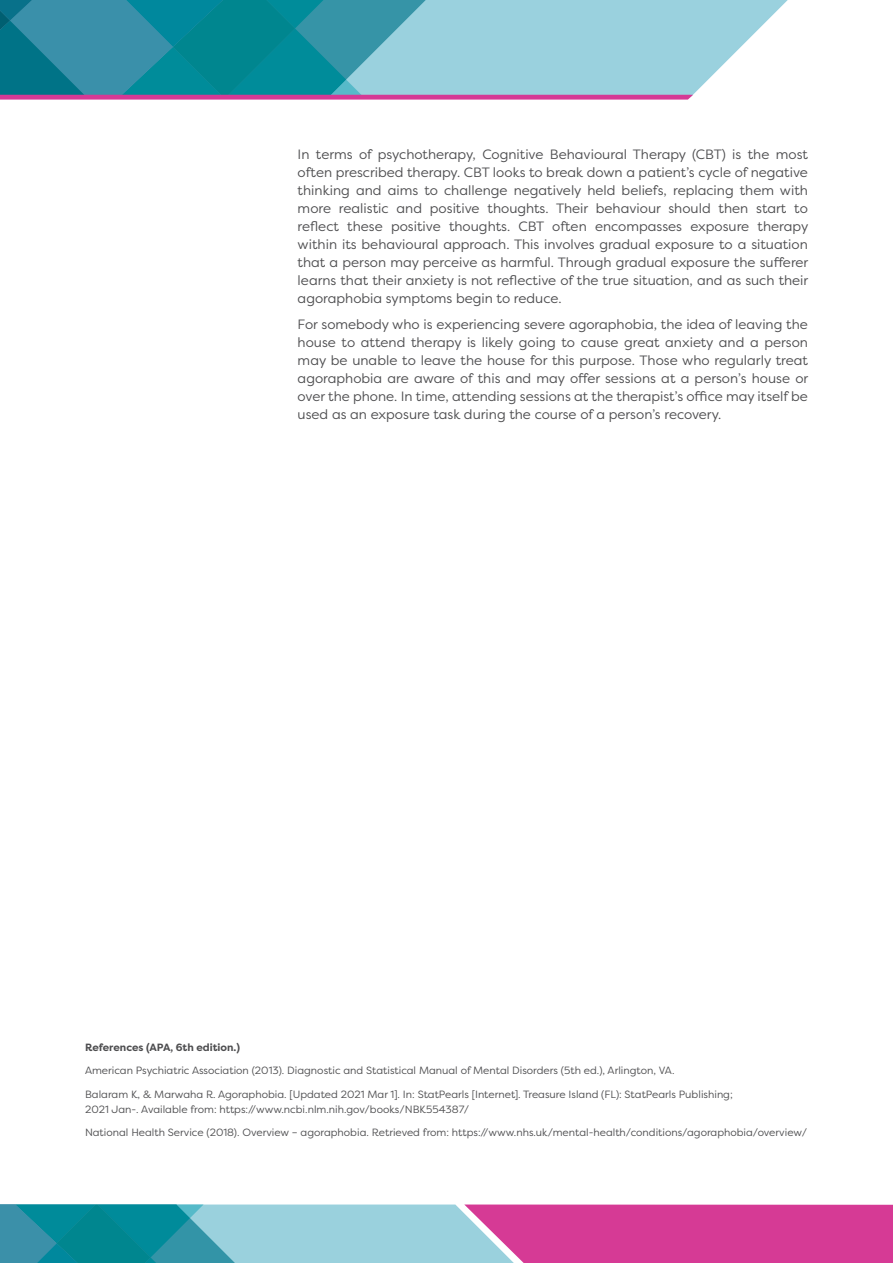
<style>
.page{position:relative;width:893px;height:1263px;background:#fff}
.page>*{position:absolute;margin:0;border:0;box-sizing:border-box;transform-origin:0 0}
.t1{font:13.5px/18px "Filson Pro";color:#4d4d4f;text-align:justify}
.t2{font:10.5px/15px "Filson Pro";color:#4d4d4f}
.t3{font:700 10.5px "Filson Pro";color:#4d4d4f}
</style>
<div class="page">
<svg style="left:0;top:1204px;width:893px;height:59px"></svg>
<svg style="left:693px;top:0;width:95px;height:95px"></svg>
<svg style="left:0;top:0;width:693px;height:100px"></svg>
<p class="t1" style="left:298px;top:145px;width:512px">In terms of psychotherapy, Cognitive Behavioural Therapy (CBT) is the most often prescribed therapy. CBT looks to break down a patient’s cycle of negative thinking and aims to challenge negatively held beliefs, replacing them with more realistic and positive thoughts. Their behaviour should then start to reflect these positive thoughts. CBT often encompasses exposure therapy within its behavioural approach. This involves gradual exposure to a situation that a person may perceive as harmful. Through gradual exposure the sufferer learns that their anxiety is not reflective of the true situation, and as such their agoraphobia symptoms begin to reduce.</p>
<p class="t1" style="left:298px;top:315px;width:512px">For somebody who is experiencing severe agoraphobia, the idea of leaving the house to attend therapy is likely going to cause great anxiety and a person may be unable to leave the house for this purpose. Those who regularly treat agoraphobia are aware of this and may offer sessions at a person’s house or over the phone. In time, attending sessions at the therapist’s office may itself be used as an exposure task during the course of a person’s recovery.</p>
<p class="t3" style="left:85px;top:1040px;width:157px">References (APA, 6th edition.)</p>
<p class="t2" style="left:85px;top:1063px;width:591px">American Psychiatric Association (2013). Diagnostic and Statistical Manual of Mental Disorders (5th ed.), Arlington, VA.</p>
<p class="t2" style="left:85px;top:1086px;width:649px">Balaram K, &amp; Marwaha R. Agoraphobia. [Updated 2021 Mar 1]. In: StatPearls [Internet]. Treasure Island (FL): StatPearls Publishing;<br>2021 Jan-. Available from: https://www.ncbi.nlm.nih.gov/books/NBK554387/</p>
<p class="t2" style="left:85px;top:1125px;width:724px">National Health Service (2018). Overview – agoraphobia. Retrieved from: https://www.nhs.uk/mental-health/conditions/agoraphobia/overview/</p>
</div>
